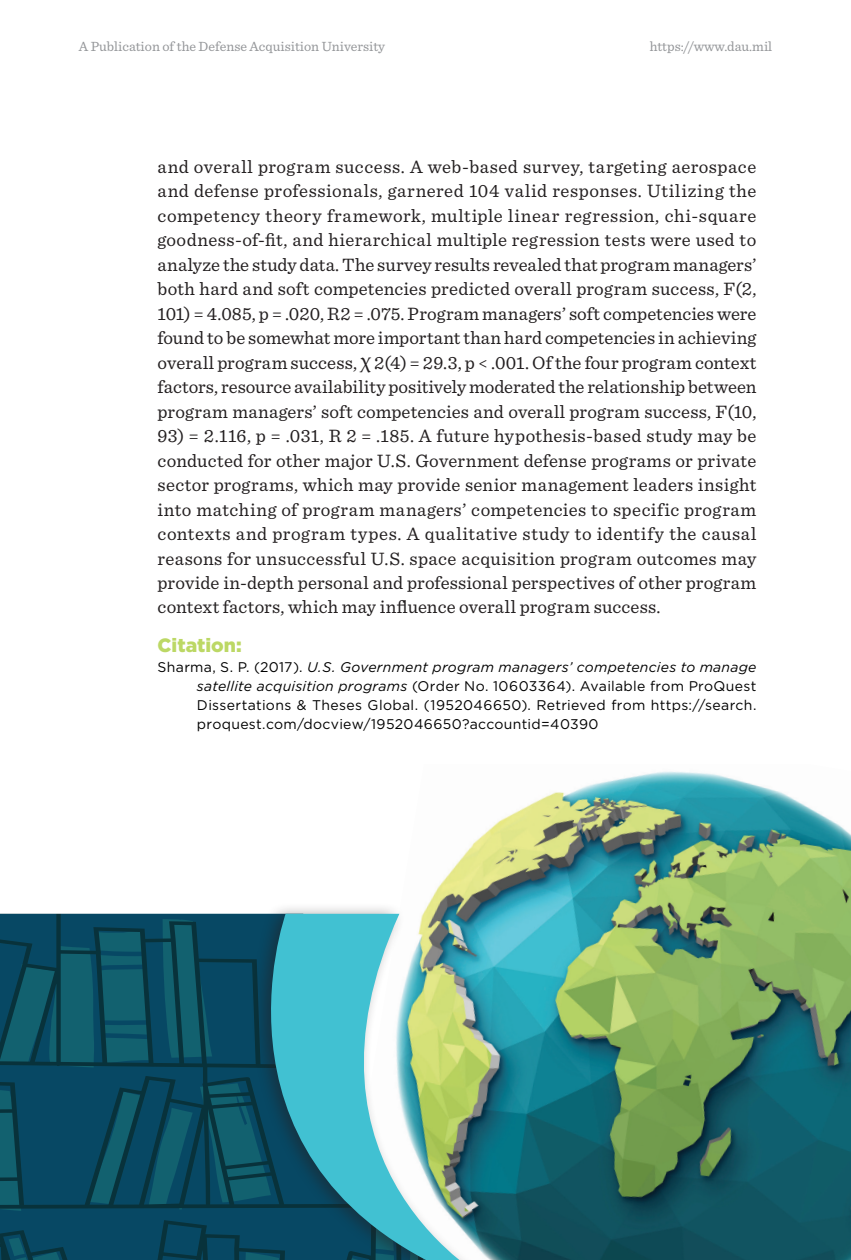
<style>
.page{position:relative;width:851px;height:1260px;background:#fff}
.page>*{position:absolute;margin:0;border:0;box-sizing:border-box;transform-origin:0 0}
.t1{font:900 19.25px "Gotham";color:#bcd865}
.t2{font:18.9px/24.5px "Sentinel";letter-spacing:.01em;color:#231f20;text-align:justify}
.t3{font:14px/19.2px "Gotham";letter-spacing:.025em;color:#000;text-align:justify}
.t4{font:14px "Sentinel";color:#939598}
.s1{font-family:"Book Antiqua";font-size:21px}
.s2{font-style:italic}
</style>
<div class="page">
<img style="left:430px;top:771px;width:420px;height:489px">
<svg style="left:0;top:914px;width:193px;height:346px;background:#0a4c61"></svg>
<div style="left:251px;top:902px;width:244px;height:358px;background:#231f20;opacity:.5"></div>
<svg style="left:193px;top:914px;width:296px;height:346px;background:#4f9598"></svg>
<p class="t4" style="left:79px;top:35px;width:308px">A Publication of the Defense Acquisition University</p>
<p class="t4" style="left:649px;top:35px;width:124px">https://www.dau.mil</p>
<p class="t2" style="left:157px;top:153px;width:600px">and overall program success. A web-based survey, targeting aerospace and defense professionals, garnered 104 valid responses. Utilizing the competency theory framework, multiple linear regression, chi-square goodness-of-fit, and hierarchical multiple regression tests were used to analyze the study data. The survey results revealed that program managers’ both hard and soft competencies predicted overall program success, F(2, 101) = 4.085, p = .020, R2 = .075. Program managers’ soft competencies were found to be somewhat more important than hard competencies in achieving overall program success, <span class="s1">χ</span> 2(4) = 29.3, p &lt; .001. Of the four program context factors, resource availability positively moderated the relationship between program managers’ soft competencies and overall program success, F(10,</p>
<p class="t2" style="left:157px;top:422px;width:600px">93) = 2.116, p = .031, R 2 = .185. A future hypothesis-based study may be conducted for other major U.S. Government defense programs or private sector programs, which may provide senior management leaders insight into matching of program managers’ competencies to specific program contexts and program types. A qualitative study to identify the causal reasons for unsuccessful U.S. space acquisition program outcomes may provide in-depth personal and professional perspectives of other program context factors, which may influence overall program success.</p>
<p class="t1" style="left:158px;top:632px;width:86px">Citation:</p>
<p class="t3" style="left:197px;top:657px;width:561px;text-indent:-39px">Sharma, S. P. (2017). <span class="s2">U.S. Government program managers’ competencies to manage satellite acquisition programs</span> (Order No. 10603364). Available from ProQuest Dissertations &amp; Theses Global. (1952046650). Retrieved from https://search. proquest.com/docview/1952046650?accountid=40390</p>
</div>
